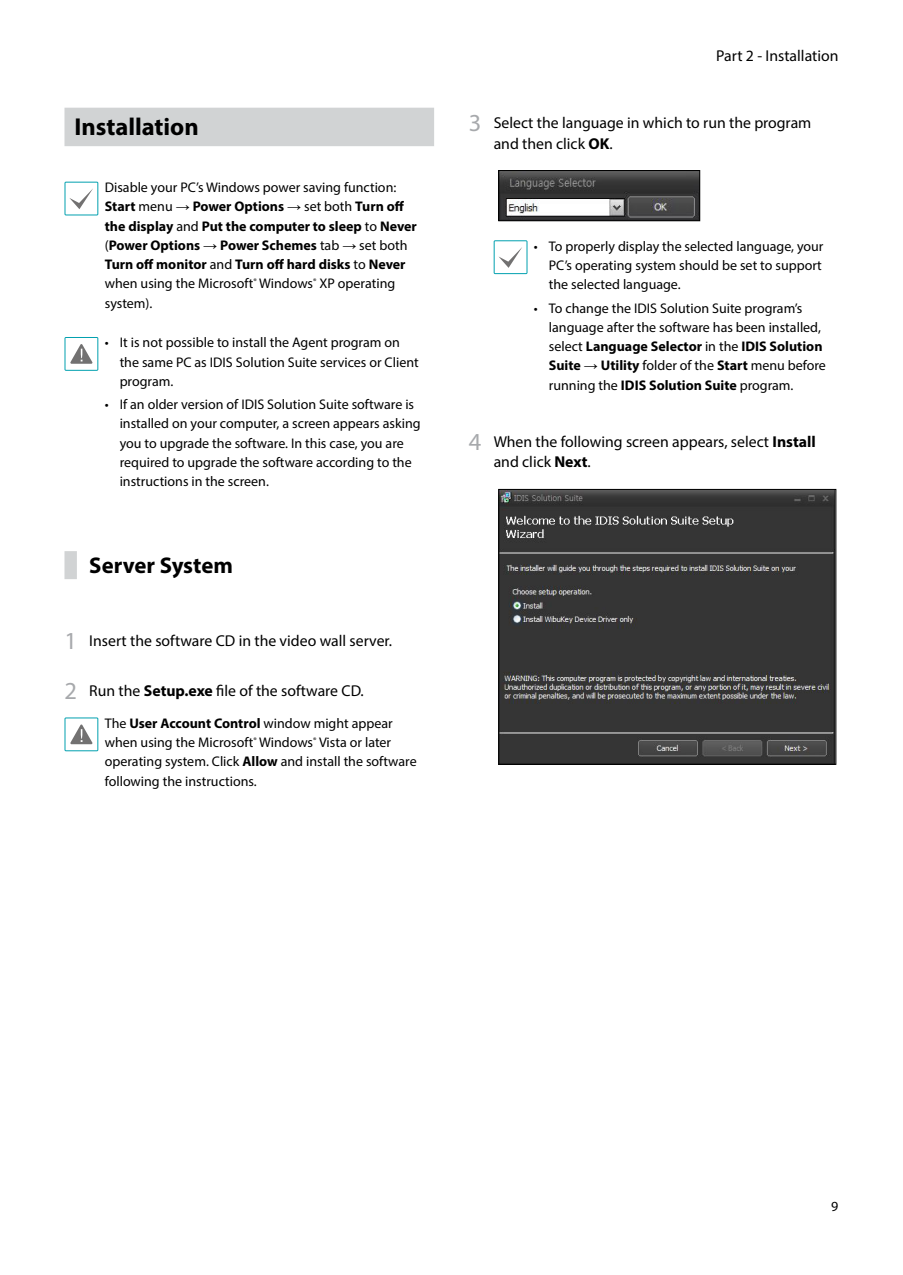
<style>
.page{position:relative;width:903px;height:1275px;background:#fff}
.page>*{position:absolute;margin:0;border:0;box-sizing:border-box;transform-origin:0 0}
.t1{font:700 24.5px "Myriad Pro";color:#000}
.t2{font:700 22.75px "Myriad Pro";color:#000}
.t3{font:15.75px/20.1px "Myriad Pro";color:#000}
.t4{font:14px/19.2px "Myriad Pro";color:#000}
.s1{font-weight:700}
.s2{font-family:"Arial"}
.s3{font-size:24.5px;color:#a7a9ac}
</style>
<div class="page">
<div style="left:64px;top:108px;width:370px;height:38px;background:#d1d3d4"></div>
<div style="left:64px;top:551px;width:13px;height:28px;background:#d1d3d4"></div>
<svg style="left:64px;top:182px;width:34px;height:33px"></svg>
<svg style="left:64px;top:337px;width:34px;height:34px"></svg>
<svg style="left:64px;top:717px;width:34px;height:34px"></svg>
<img style="left:501px;top:172px;width:197px;height:47px">
<div style="left:499px;top:170px;width:201px;height:51px;border:1px solid #000"></div>
<svg style="left:494px;top:240px;width:33px;height:34px"></svg>
<img style="left:501px;top:491px;width:333px;height:271px">
<div style="left:499px;top:489px;width:337px;height:275px;border:1px solid #000"></div>
<h1 class="t1" style="left:74px;top:111px;width:126px">Installation</h1>
<p class="t4" style="left:105px;top:178px;width:314px">Disable your PC’s Windows power saving function:<br><span class="s1">Start</span> menu <span class="s2">→</span> <span class="s1">Power Options</span> <span class="s2">→</span> set both <span class="s1">Turn off the display</span> and <span class="s1">Put the computer to sleep</span> to <span class="s1">Never </span>(<span class="s1">Power Options</span> <span class="s2">→</span> <span class="s1">Power Schemes</span> tab <span class="s2">→</span> set both <span class="s1">Turn off monitor</span> and <span class="s1">Turn off hard disks</span> to <span class="s1">Never </span>when using the Microsoft<sup>®</sup> Windows<sup>®</sup> XP operating system).</p>
<p class="t4" style="left:120px;top:333px;width:300px;text-indent:-15px">• It is not possible to install the Agent program on the same PC as IDIS Solution Suite services or Client program.</p>
<p class="t4" style="left:120px;top:395px;width:303px;text-indent:-15px">• If an older version of IDIS Solution Suite software is installed on your computer, a screen appears asking you to upgrade the software. In this case, you are required to upgrade the software according to the instructions in the screen.</p>
<h2 class="t2" style="left:89px;top:550px;width:145px">Server System</h2>
<p class="t3" style="left:64px;top:630px;width:329px"><span class="s3">1</span> Insert the software CD in the video wall server.</p>
<p class="t3" style="left:64px;top:680px;width:301px"><span class="s3">2</span> Run the <span class="s1">Setup.exe</span> file of the software CD.</p>
<p class="t4" style="left:105px;top:713px;width:313px">The <span class="s1">User Account Control</span> window might appear when using the Microsoft<sup>®</sup> Windows<sup>®</sup> Vista or later operating system. Click <span class="s1">Allow</span> and install the software following the instructions.</p>
<p class="t3" style="left:716px;top:46px;width:124px">Part 2 - Installation</p>
<p class="t3" style="left:494px;top:113px;width:319px;text-indent:-25px"><span class="s3">3</span> Select the language in which to run the program and then click <span class="s1">OK</span>.</p>
<p class="t4" style="left:549px;top:236px;width:276px;text-align:justify;text-indent:-15px">• To properly display the selected language, your PC’s operating system should be set to support the selected language.</p>
<p class="t4" style="left:549px;top:298px;width:279px;text-indent:-15px">• To change the IDIS Solution Suite program’s language after the software has been installed, select <span class="s1">Language Selector</span> in the <span class="s1">IDIS Solution Suite</span> <span class="s2">→</span> <span class="s1">Utility</span> folder of the <span class="s1">Start</span> menu before running the <span class="s1">IDIS Solution Suite</span> program.</p>
<p class="t3" style="left:494px;top:432px;width:324px;text-indent:-25px"><span class="s3">4</span> When the following screen appears, select <span class="s1">Install </span>and click <span class="s1">Next</span>.</p>
<p class="t4" style="left:831px;top:1196px;width:9px">9</p>
</div>
